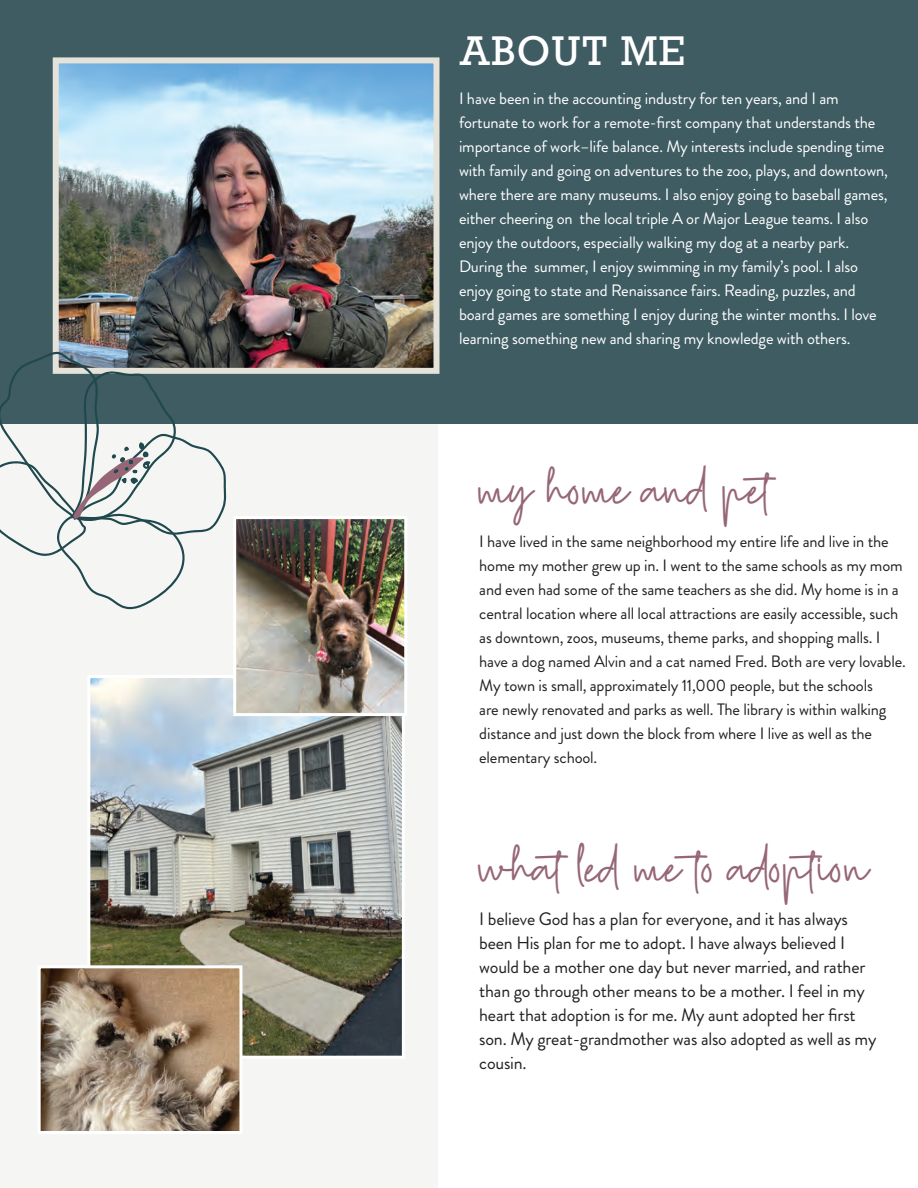
<style>
.page{position:relative;width:918px;height:1188px;background:#fff}
.page>*{position:absolute;margin:0;border:0;box-sizing:border-box;transform-origin:0 0}
.t1{font:48px "Callien Pooh";color:#966676}
.t2{font:39px "Rockwell";letter-spacing:.03em;color:#fff}
.t3{font:18px/24px "Brandon Grotesque";letter-spacing:-.01em;color:#231f20}
.t4{font:16.5px/24px "Brandon Grotesque";letter-spacing:-.01em;color:#fff}
.t5{font:16.5px/24px "Brandon Grotesque";letter-spacing:-.01em;color:#231f20}
</style>
<div class="page">
<div style="left:0;top:0;width:438px;height:1188px;background:#f5f6f3"></div>
<div style="left:0;top:0;width:918px;height:423px;background:#3f5c62"></div>
<img style="left:91px;top:679px;width:310px;height:376px">
<div style="left:87px;top:675px;width:318px;height:384px;border:3px solid #fff"></div>
<img style="left:60px;top:64px;width:373px;height:303px">
<div style="left:53px;top:57px;width:387px;height:317px;border:6px solid #e5e2d9"></div>
<img style="left:42px;top:969px;width:196px;height:161px">
<div style="left:38px;top:965px;width:204px;height:169px;border:3px solid #fff"></div>
<svg style="left:0;top:351px;width:226px;height:259px"></svg>
<img style="left:237px;top:520px;width:166px;height:192px">
<div style="left:233px;top:516px;width:174px;height:200px;border:3px solid #fff"></div>
<h2 class="t2" style="left:459px;top:26px;width:228px">ABOUT ME</h2>
<p class="t4" style="left:459px;top:87px;width:430px">I have been in the accounting industry for ten years, and I am fortunate to work for a remote-first company that understands the importance of work–life balance. My interests include spending time with family and going on adventures to the zoo, plays, and downtown, where there are many museums. I also enjoy going to baseball games, either cheering on the local triple A or Major League teams. I also enjoy the outdoors, especially walking my dog at a nearby park.<br>During the summer, I enjoy swimming in my family’s pool. I also enjoy going to state and Renaissance fairs. Reading, puzzles, and board games are something I enjoy during the winter months. I love learning something new and sharing my knowledge with others.</p>
<h1 class="t1" style="left:479px;top:462px;width:320px">my home and pet</h1>
<p class="t5" style="left:479px;top:530px;width:428px">I have lived in the same neighborhood my entire life and live in the home my mother grew up in. I went to the same schools as my mom and even had some of the same teachers as she did. My home is in a central location where all local attractions are easily accessible, such as downtown, zoos, museums, theme parks, and shopping malls. I have a dog named Alvin and a cat named Fred. Both are very lovable.<br>My town is small, approximately 11,000 people, but the schools<br>are newly renovated and parks as well. The library is within walking distance and just down the block from where I live as well as the elementary school.</p>
<h1 class="t1" style="left:479px;top:839px;width:392px">whatled me to adoption</h1>
<p class="t3" style="left:479px;top:907px;width:399px">I believe God has a plan for everyone, and it has always been His plan for me to adopt. I have always believed I would be a mother one day but never married, and rather than go through other means to be a mother. I feel in my heart that adoption is for me. My aunt adopted her first son. My great-grandmother was also adopted as well as my cousin.</p>
</div>
